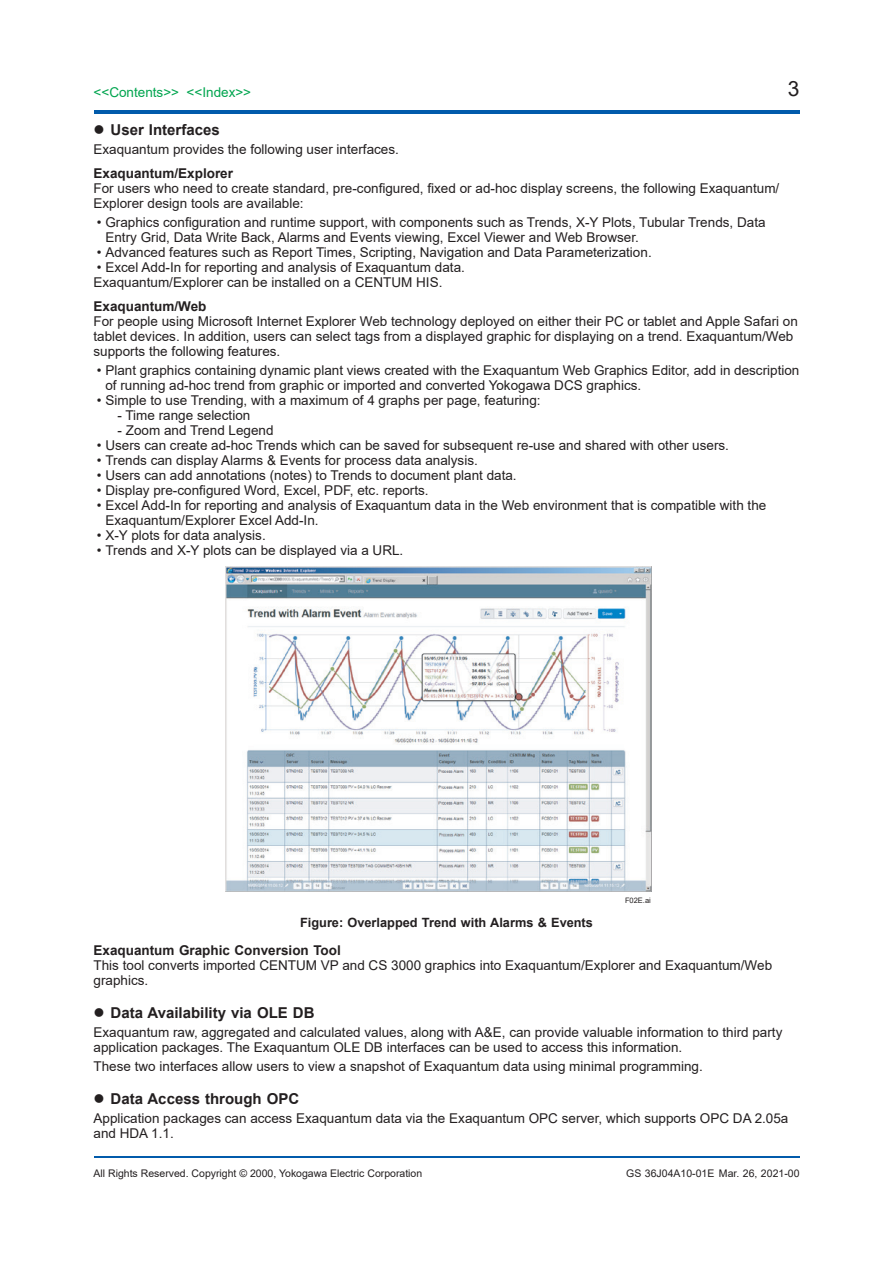
<style>
.page{position:relative;width:893px;height:1263px;background:#fff}
.page>*{position:absolute;margin:0;border:0;box-sizing:border-box;transform-origin:0 0}
.t1{font:21px "Arial";color:#231f20}
.t2{font:700 15px "Arial";color:#231f20}
.t3{font:13.5px/15px "Arial";color:#231f20}
.t4{font:700 13.5px "Arial";color:#231f20}
.t5{font:13.5px "Arial";color:#00a54f}
.t6{font:700 12.75px "Arial";color:#231f20}
.t7{font:10.5px "Arial";color:#231f20}
.t8{font:7.5px "Arial";color:#231f20}
</style>
<div class="page">
<hr style="left:94px;top:111px;width:705px;height:3px;background:#015bab">
<hr style="left:94px;top:1157px;width:705px;height:1px;background:#015bab">
<img style="left:226px;top:566px;width:425px;height:325px">
<p class="t5" style="left:94px;top:83px;width:159px">&lt;&lt;Contents&gt;&gt; &lt;&lt;Index&gt;&gt;</p>
<h1 class="t1" style="left:788px;top:74px;width:13px">3</h1>
<p class="t2" style="left:94px;top:119px;width:128px">● User Interfaces</p>
<p class="t3" style="left:94px;top:142px;width:307px">Exaquantum provides the following user interfaces.</p>
<p class="t4" style="left:94px;top:163px;width:141px">Exaquantum/Explorer</p>
<p class="t3" style="left:94px;top:180px;width:687px">For users who need to create standard, pre-configured, fixed or ad-hoc display screens, the following Exaquantum/<br>Explorer design tools are available:</p>
<p class="t3" style="left:105px;top:215px;width:662px;text-indent:-8px">• Graphics configuration and runtime support, with components such as Trends, X-Y Plots, Tubular Trends, Data<br>Entry Grid, Data Write Back, Alarms and Events viewing, Excel Viewer and Web Browser.</p>
<p class="t3" style="left:97px;top:245px;width:556px">• Advanced features such as Report Times, Scripting, Navigation and Data Parameterization.</p>
<p class="t3" style="left:94px;top:260px;width:373px">• Excel Add-In for reporting and analysis of Exaquantum data.<br>Exaquantum/Explorer can be installed on a CENTUM HIS.</p>
<p class="t4" style="left:94px;top:296px;width:115px">Exaquantum/Web</p>
<p class="t3" style="left:94px;top:313px;width:706px">For people using Microsoft Internet Explorer Web technology deployed on either their PC or tablet and Apple Safari on tablet devices. In addition, users can select tags from a displayed graphic for displaying on a trend. Exaquantum/Web supports the following features.</p>
<p class="t3" style="left:105px;top:362px;width:695px;text-indent:-8px">• Plant graphics containing dynamic plant views created with the Exaquantum Web Graphics Editor, add in description of running ad-hoc trend from graphic or imported and converted Yokogawa DCS graphics.</p>
<p class="t3" style="left:97px;top:392px;width:445px">• Simple to use Trending, with a maximum of 4 graphs per page, featuring:</p>
<p class="t3" style="left:118px;top:407px;width:134px">- Time range selection</p>
<p class="t3" style="left:118px;top:422px;width:158px">- Zoom and Trend Legend</p>
<p class="t3" style="left:97px;top:437px;width:634px">• Users can create ad-hoc Trends which can be saved for subsequent re-use and shared with other users.</p>
<p class="t3" style="left:97px;top:452px;width:382px">• Trends can display Alarms &amp; Events for process data analysis.</p>
<p class="t3" style="left:97px;top:467px;width:421px">• Users can add annotations (notes) to Trends to document plant data.</p>
<p class="t3" style="left:97px;top:482px;width:333px">• Display pre-configured Word, Excel, PDF, etc. reports.</p>
<p class="t3" style="left:105px;top:497px;width:662px;text-indent:-8px">• Excel Add-In for reporting and analysis of Exaquantum data in the Web environment that is compatible with the<br>Exaquantum/Explorer Excel Add-In.</p>
<p class="t3" style="left:97px;top:527px;width:170px">• X-Y plots for data analysis.</p>
<p class="t3" style="left:97px;top:542px;width:308px">• Trends and X-Y plots can be displayed via a URL.</p>
<p class="t8" style="left:625px;top:896px;width:27px">F02E.ai</p>
<p class="t6" style="left:300px;top:914px;width:294px">Figure: Overlapped Trend with Alarms &amp; Events</p>
<p class="t4" style="left:94px;top:941px;width:249px">Exaquantum Graphic Conversion Tool</p>
<p class="t3" style="left:94px;top:957px;width:680px">This tool converts imported CENTUM VP and CS 3000 graphics into Exaquantum/Explorer and Exaquantum/Web graphics.</p>
<p class="t2" style="left:94px;top:1002px;width:222px">● Data Availability via OLE DB</p>
<p class="t3" style="left:94px;top:1024px;width:690px">Exaquantum raw, aggregated and calculated values, along with A&amp;E, can provide valuable information to third party application packages. The Exaquantum OLE DB interfaces can be used to access this information.</p>
<p class="t3" style="left:94px;top:1059px;width:611px">These two interfaces allow users to view a snapshot of Exaquantum data using minimal programming.</p>
<p class="t2" style="left:94px;top:1088px;width:207px">● Data Access through OPC</p>
<p class="t3" style="left:94px;top:1111px;width:696px">Application packages can access Exaquantum data via the Exaquantum OPC server, which supports OPC DA 2.05a and HDA 1.1.</p>
<p class="t7" style="left:94px;top:1166px;width:330px">All Rights Reserved. Copyright © 2000, Yokogawa Electric Corporation</p>
<p class="t7" style="left:626px;top:1166px;width:175px">GS 36J04A10-01E Mar. 26, 2021-00</p>
</div>
